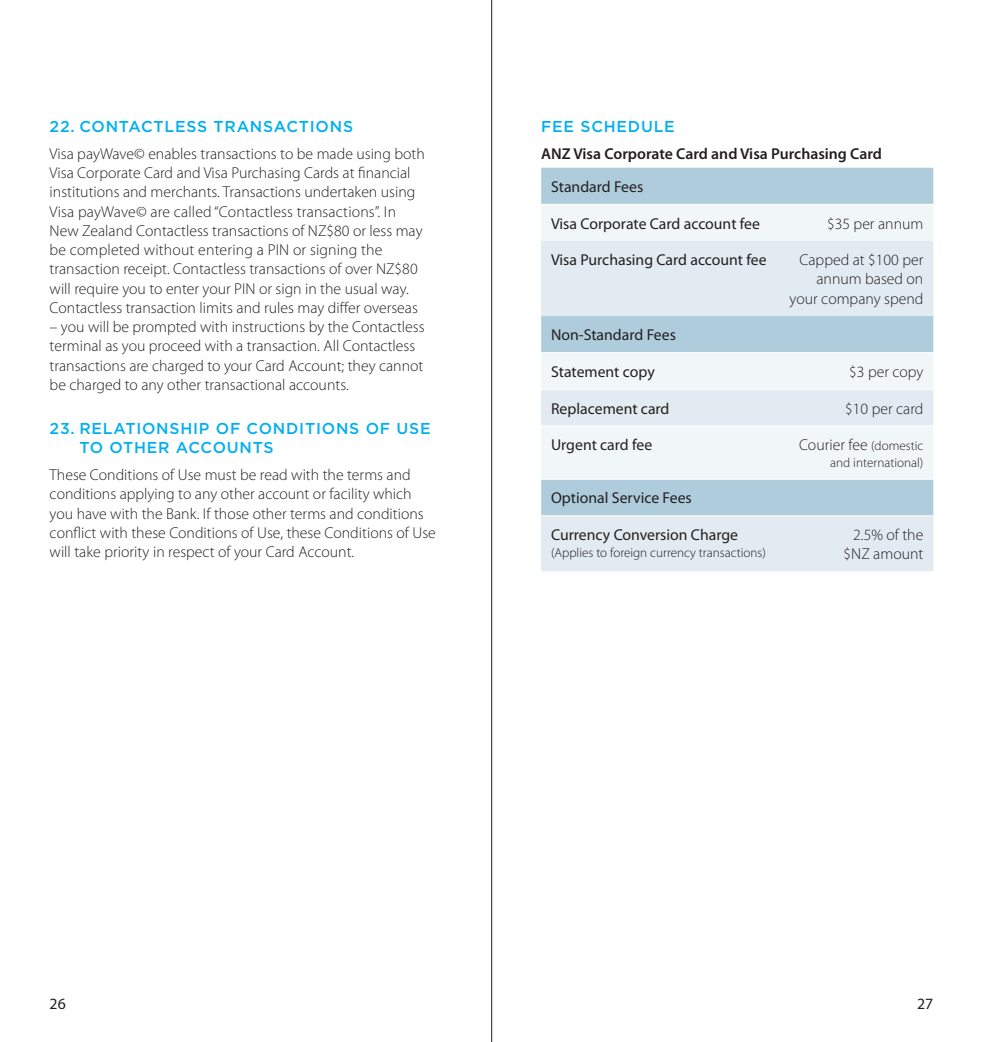
<style>
.page{position:relative;width:983px;height:1042px;background:#fff}
.page>*{position:absolute;margin:0;border:0;box-sizing:border-box;transform-origin:0 0}
._15_Broch_Body_9_11{font:300 15.75px/19.2px "Myriad Pro";color:#231f20}
._15_Broch_Body_9_11-2{font:15.75px "Myriad Pro";color:#231f20}
._15_Broch_Head_2_Got{font:500 15.75px/19.2px "Gotham";letter-spacing:.05em;color:#00afef}
._15_Broch_Head_3_9_1{font:600 15.75px "Myriad Pro";color:#231f20}
._15_Broch_Body_9_11-3{font:300 13.12px "Myriad Pro";color:#231f20}
.s1{font-size:13.12px}
</style>
<div class="page">
<div style="left:541px;top:168px;width:392px;height:36px;background:#aeccdb"></div>
<div style="left:541px;top:205px;width:392px;height:36px;background:#f1f6f9"></div>
<svg style="left:541px;top:241px;width:392px;height:330px;fill:#e1ebf1"></svg>
<hr style="left:541px;top:352px;width:177px;height:1px;background:#fff">
<hr style="left:718px;top:352px;width:60px;height:1px;background:#fff">
<hr style="left:778px;top:352px;width:42px;height:1px;background:#fff">
<hr style="left:820px;top:352px;width:113px;height:1px;background:#fff">
<hr style="left:541px;top:389px;width:177px;height:1px;background:#fff">
<hr style="left:718px;top:389px;width:60px;height:1px;background:#fff">
<hr style="left:778px;top:389px;width:42px;height:1px;background:#fff">
<hr style="left:820px;top:389px;width:113px;height:1px;background:#fff">
<hr style="left:541px;top:425px;width:177px;height:1px;background:#fff">
<hr style="left:718px;top:425px;width:60px;height:1px;background:#fff">
<hr style="left:778px;top:425px;width:42px;height:1px;background:#fff">
<hr style="left:820px;top:425px;width:113px;height:1px;background:#fff">
<hr style="left:541px;top:479px;width:177px;height:1px;background:#fff">
<hr style="left:718px;top:479px;width:60px;height:1px;background:#fff">
<hr style="left:778px;top:479px;width:42px;height:1px;background:#fff">
<hr style="left:820px;top:479px;width:113px;height:1px;background:#fff">
<hr style="left:541px;top:515px;width:177px;height:1px;background:#fff">
<hr style="left:718px;top:515px;width:60px;height:1px;background:#fff">
<hr style="left:778px;top:515px;width:42px;height:1px;background:#fff">
<hr style="left:820px;top:515px;width:113px;height:1px;background:#fff">
<hr style="left:491px;top:0;width:1px;height:1042px;background:#231f20">
<p class="_15_Broch_Head_2_Got" style="left:50px;top:117px;width:305px">22. CONTACTLESS TRANSACTIONS</p>
<p class="_15_Broch_Body_9_11" style="left:50px;top:144px;width:376px">Visa payWave© enables transactions to be made using both Visa Corporate Card and Visa Purchasing Cards at financial institutions and merchants. Transactions undertaken using Visa payWave© are called “Contactless transactions”. In New Zealand Contactless transactions of NZ$80 or less may be completed without entering a PIN or signing the transaction receipt. Contactless transactions of over NZ$80 will require you to enter your PIN or sign in the usual way.<br>Contactless transaction limits and rules may differ overseas</p>
<p class="_15_Broch_Body_9_11" style="left:50px;top:317px;width:376px">– you will be prompted with instructions by the Contactless terminal as you proceed with a transaction. All Contactless transactions are charged to your Card Account; they cannot be charged to any other transactional accounts.</p>
<p class="_15_Broch_Head_2_Got" style="left:79px;top:418px;width:352px;text-indent:-30px">23. RELATIONSHIP OF CONDITIONS OF USE<br>TO OTHER ACCOUNTS</p>
<p class="_15_Broch_Body_9_11" style="left:50px;top:465px;width:387px">These Conditions of Use must be read with the terms and conditions applying to any other account or facility which you have with the Bank. If those other terms and conditions conflict with these Conditions of Use, these Conditions of Use will take priority in respect of your Card Account.</p>
<p class="_15_Broch_Head_2_Got" style="left:541px;top:117px;width:135px">FEE SCHEDULE</p>
<p class="_15_Broch_Head_3_9_1" style="left:541px;top:144px;width:342px">ANZ Visa Corporate Card and Visa Purchasing Card</p>
<p class="_15_Broch_Body_9_11-2" style="left:551px;top:177px;width:94px">Standard Fees</p>
<p class="_15_Broch_Body_9_11-2" style="left:551px;top:213px;width:210px">Visa Corporate Card account fee</p>
<p class="_15_Broch_Body_9_11" style="left:826px;top:213px;width:98px">$35 per annum</p>
<p class="_15_Broch_Body_9_11-2" style="left:551px;top:250px;width:217px">Visa Purchasing Card account fee</p>
<p class="_15_Broch_Body_9_11" style="left:789px;top:250px;width:135px;text-align:right">Capped at $100 per annum based on your company spend</p>
<p class="_15_Broch_Body_9_11-2" style="left:551px;top:325px;width:126px">Non-Standard Fees</p>
<p class="_15_Broch_Body_9_11-2" style="left:551px;top:362px;width:105px">Statement copy</p>
<p class="_15_Broch_Body_9_11" style="left:848px;top:362px;width:76px">$3 per copy</p>
<p class="_15_Broch_Body_9_11-2" style="left:551px;top:398px;width:120px">Replacement card</p>
<p class="_15_Broch_Body_9_11" style="left:845px;top:398px;width:80px">$10 per card</p>
<p class="_15_Broch_Body_9_11-2" style="left:551px;top:435px;width:103px">Urgent card fee</p>
<p class="_15_Broch_Body_9_11" style="left:798px;top:435px;width:126px">Courier fee <span class="s1">(domestic</span></p>
<p class="_15_Broch_Body_9_11-3" style="left:830px;top:454px;width:95px">and international)</p>
<p class="_15_Broch_Body_9_11-2" style="left:551px;top:488px;width:142px">Optional Service Fees</p>
<p class="_15_Broch_Body_9_11-2" style="left:551px;top:525px;width:188px">Currency Conversion Charge</p>
<p class="_15_Broch_Body_9_11-3" style="left:551px;top:544px;width:216px">(Applies to foreign currency transactions)</p>
<p class="_15_Broch_Body_9_11" style="left:843px;top:525px;width:81px;text-align:right">2.5% of the $NZ amount</p>
<p class="_15_Broch_Body_9_11-2" style="left:50px;top:994px;width:18px">26</p>
<p class="_15_Broch_Body_9_11-2" style="left:916px;top:994px;width:18px">27</p>
</div>
